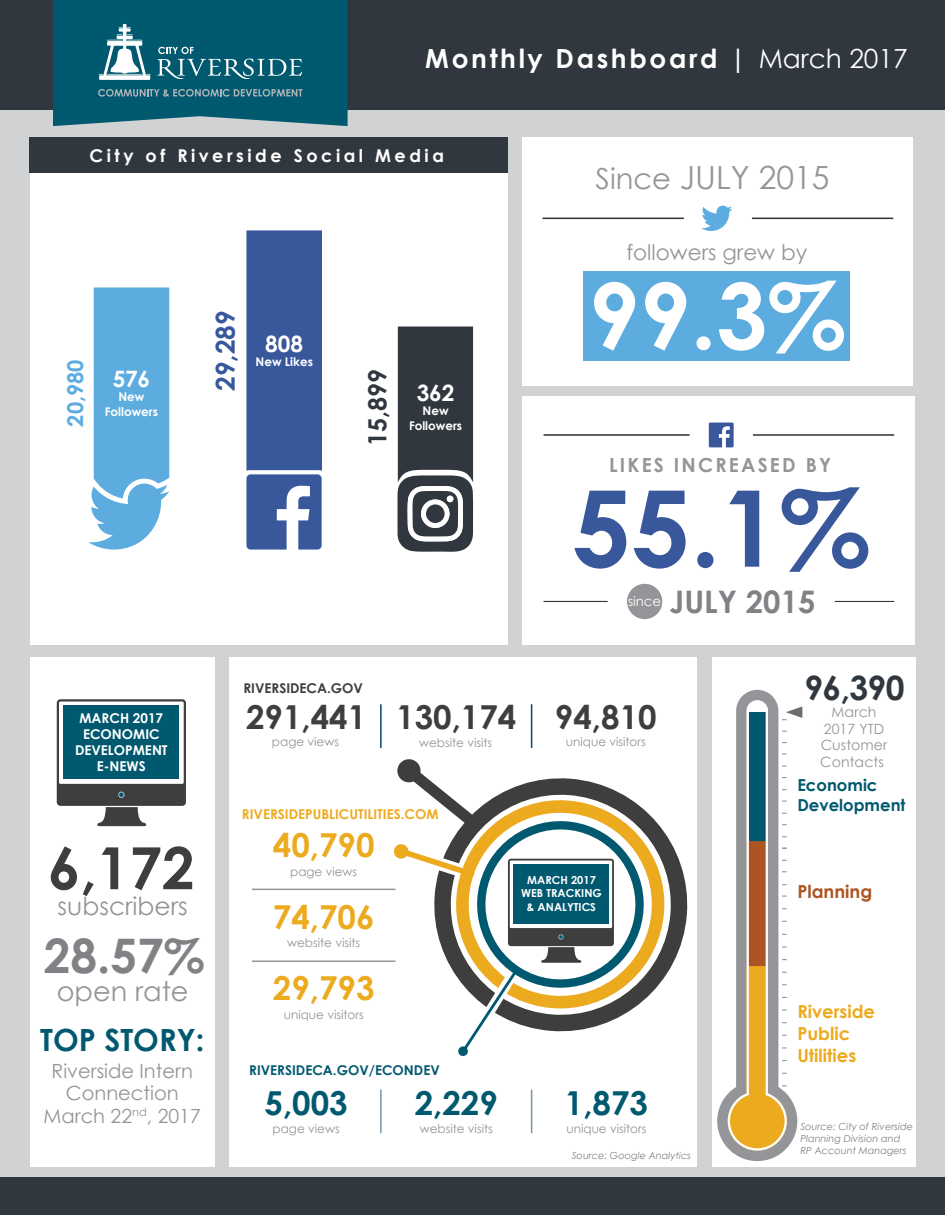
<style>
.page{position:relative;width:945px;height:1215px;background:#fff}
.page>*{position:absolute;margin:0;border:0;box-sizing:border-box;transform-origin:0 0}
.t1{font:700 105.9px "Century Gothic";color:#39589c}
.t2{font:700 91.2px "Century Gothic";color:#fff}
.t3{font:700 58.2px "Century Gothic";color:#3e3e3f}
.t4{font:700 47.55px "Century Gothic";color:#808285}
.t5{font:700 33.6px "Century Gothic";color:#31373e}
.t6{font:700 33px "Century Gothic";color:#3e3e3f}
.t7{font:700 33px "Century Gothic";color:#ecaa1f}
.t8{font:700 33px "Century Gothic";color:#00596f}
.t9{font:31.95px "Century Gothic";color:#939598}
.t10{font:700 31.05px "Century Gothic";color:#808285}
.t11{font:700 30.6px "Century Gothic";color:#00596f}
.t12{font:27.15px "Century Gothic";color:#939598}
.t13{font:700 26.4px "Century Gothic";letter-spacing:.1em;color:#fff}
.t14{font:700 26.25px "Century Gothic";color:#39589c}
.t15{font:700 25.2px "Century Gothic";color:#31373e}
.t16{font:24.9px "Century Gothic";color:#939598}
.t17{font:700 22.5px "Century Gothic";letter-spacing:-.01em;color:#fff}
.t18{font:700 21.75px "Century Gothic";color:#5dacdf}
.t19{font:21.45px "Century Gothic";color:#939598}
.t20{font:19.5px/22.5px "Century Gothic";color:#939598;text-align:center}
.t21{font:700 19.35px "Century Gothic";letter-spacing:.115em;color:#939598}
.t22{font:700 18px/21.6px "Century Gothic";color:#ecaa1f}
.t23{font:700 18px "Century Gothic";color:#ad5522}
.t24{font:700 17.7px "Century Gothic";letter-spacing:.2em;color:#fff}
.t25{font:700 16.5px/19.8px "Century Gothic";color:#00586f}
.t26{font:14.1px/17px "Century Gothic";letter-spacing:.005em;color:#939598;text-align:center}
.t27{font:700 13.5px/16.2px "Century Gothic";color:#fff;text-align:center}
.t28{font:700 13.5px "Century Gothic";color:#ecaa1f}
.t29{font:700 13.5px "Century Gothic";color:#00596f}
.t30{font:700 13.5px "Century Gothic";color:#3e3e3f}
.t31{font:13.35px "Century Gothic";color:#fff}
.t32{font:12px "Century Gothic";color:#939598}
.t33{font:700 12px/14.4px "Century Gothic";color:#fff;text-align:center}
.t34{font:700 11.1px/13.4px "Century Gothic";color:#fff;text-align:center}
.t35{font:italic 9.75px/11.7px "Century Gothic";color:#808285}
.s1{font-weight:400}
.s2{font-size:28.95px}
</style>
<div class="page">
<div style="left:0;top:0;width:945px;height:1213px;background:#d1d2d4"></div>
<div style="left:229px;top:657px;width:468px;height:510px;background:#fff"></div>
<div style="left:30px;top:657px;width:184px;height:510px;background:#fff"></div>
<div style="left:712px;top:657px;width:203px;height:510px;background:#fff"></div>
<svg style="left:717px;top:690px;width:85px;height:471px"></svg>
<svg style="left:678px;top:857px;width:10px;height:95px"></svg>
<svg style="left:655px;top:820px;width:23px;height:169px"></svg>
<svg style="left:393px;top:759px;width:262px;height:297px"></svg>
<div style="left:57px;top:699px;width:129px;height:107px;background:#3e3e3f;border-radius:4px"></div>
<div style="left:59px;top:702px;width:125px;height:82px;background:#fff"></div>
<div style="left:63px;top:706px;width:116px;height:73px;background:#00596f"></div>
<svg style="left:118px;top:792px;width:7px;height:6px"></svg>
<svg style="left:119px;top:793px;width:5px;height:4px"></svg>
<svg style="left:97px;top:807px;width:49px;height:19px"></svg>
<hr style="left:380px;top:1090px;width:2px;height:43px;background:#7898a7">
<hr style="left:531px;top:1090px;width:1px;height:43px;background:#7898a7">
<hr style="left:252px;top:889px;width:144px;height:1px;background:#939598">
<hr style="left:252px;top:961px;width:144px;height:1px;background:#939598">
<hr style="left:531px;top:704px;width:1px;height:44px;background:#00457b">
<hr style="left:380px;top:704px;width:2px;height:44px;background:#00457b">
<div style="left:0;top:1177px;width:945px;height:38px;background:#31373e"></div>
<div style="left:0;top:0;width:945px;height:110px;background:#31373e"></div>
<svg style="left:53px;top:0;width:295px;height:126px;background:#18687b"></svg>
<div style="left:30px;top:137px;width:478px;height:508px;background:#fff"></div>
<div style="left:522px;top:137px;width:391px;height:248px;background:#fff"></div>
<div style="left:522px;top:397px;width:393px;height:248px;background:#fff"></div>
<div style="left:627px;top:584px;width:35px;height:35px;background:#939598;border-radius:50%"></div>
<svg style="left:709px;top:423px;width:25px;height:24px"></svg>
<hr style="left:544px;top:434px;width:146px;height:2px;background:#31373e">
<hr style="left:753px;top:434px;width:141px;height:2px;background:#31373e">
<hr style="left:835px;top:601px;width:59px;height:1px;background:#31373e">
<hr style="left:544px;top:601px;width:64px;height:1px;background:#31373e">
<div style="left:584px;top:272px;width:266px;height:89px;background:#5dacdf"></div>
<svg style="left:701px;top:206px;width:31px;height:25px"></svg>
<hr style="left:752px;top:218px;width:141px;height:1px;background:#31373e">
<hr style="left:543px;top:218px;width:141px;height:1px;background:#31373e">
<svg style="left:88px;top:288px;width:81px;height:262px;background:#75b8e3"></svg>
<svg style="left:246px;top:230px;width:76px;height:320px;background:#4763a3"></svg>
<svg style="left:397px;top:327px;width:76px;height:225px;background:#4f545a"></svg>
<div style="left:426px;top:504px;width:19px;height:19px;background:#31373e;border-radius:50%"></div>
<div style="left:29px;top:137px;width:479px;height:35px;background:#31373e"></div>
<h3 class="t13" style="left:425px;top:38px;width:484px">Monthly Dashboard | <span class="s1">March 2017</span></h3>
<h3 class="t24" style="left:90px;top:142px;width:356px">City of Riverside Social Media</h3>
<h3 class="t18" style="left:59px;top:427px;width:69px;rotate:-90deg">20,980</h3>
<h3 class="t17" style="left:113px;top:362px;width:39px">576</h3>
<p class="t33" style="left:105px;top:389px;width:55px">New<br>Followers</p>
<h3 class="t14" style="left:205px;top:391px;width:82px;rotate:-90deg">29,289</h3>
<h3 class="t17" style="left:265px;top:327px;width:39px">808</h3>
<p class="t33" style="left:255px;top:354px;width:59px">New Likes</p>
<h3 class="t15" style="left:358px;top:446px;width:79px;rotate:-90deg">15,899</h3>
<h3 class="t17" style="left:417px;top:376px;width:39px">362</h3>
<p class="t33" style="left:409px;top:403px;width:55px">New<br>Followers</p>
<h3 class="t9" style="left:596px;top:155px;width:235px"><span class="s2">Since</span> JULY 2015</h3>
<h3 class="t19" style="left:627px;top:237px;width:182px">followers grew by</h3>
<h2 class="t2" style="left:589px;top:247px;width:259px">99.3%</h2>
<h3 class="t21" style="left:609px;top:450px;width:224px">LIKES INCREASED BY</h3>
<h1 class="t1" style="left:572px;top:448px;width:300px">55.1%</h1>
<p class="t31" style="left:628px;top:592px;width:35px">since</p>
<h3 class="t10" style="left:670px;top:578px;width:147px">JULY 2015</h3>
<p class="t27" style="left:75px;top:709px;width:94px">MARCH 2017<br>ECONOMIC<br>DEVELOPMENT<br>E-NEWS</p>
<h3 class="t3" style="left:48px;top:824px;width:148px">6,172</h3>
<h3 class="t16" style="left:58px;top:889px;width:132px">subscribers</h3>
<h3 class="t4" style="left:44px;top:919px;width:162px">28.57%</h3>
<h3 class="t12" style="left:57px;top:972px;width:133px">open rate</h3>
<h3 class="t11" style="left:40px;top:1017px;width:166px">TOP STORY:</h3>
<h3 class="t20" style="left:44px;top:1059px;width:159px">Riverside Intern<br>Connection<br>March 22<sup>nd</sup>, 2017</h3>
<p class="t30" style="left:243px;top:678px;width:121px">RIVERSIDECA.GOV</p>
<h3 class="t6" style="left:246px;top:692px;width:122px">291,441</h3>
<p class="t32" style="left:272px;top:733px;width:69px">page views</p>
<h3 class="t6" style="left:396px;top:692px;width:262px">130,174 94,810</h3>
<p class="t32" style="left:566px;top:733px;width:81px">unique visitors</p>
<p class="t32" style="left:419px;top:734px;width:75px">website visits</p>
<p class="t28" style="left:242px;top:803px;width:198px">RIVERSIDEPUBLICUTILITIES.COM</p>
<h3 class="t7" style="left:273px;top:820px;width:103px">40,790</h3>
<p class="t32" style="left:290px;top:863px;width:69px">page views</p>
<h3 class="t7" style="left:273px;top:892px;width:103px">74,706</h3>
<p class="t32" style="left:287px;top:935px;width:75px">website visits</p>
<h3 class="t7" style="left:273px;top:963px;width:103px">29,793</h3>
<p class="t32" style="left:284px;top:1006px;width:81px">unique visitors</p>
<p class="t29" style="left:249px;top:1060px;width:192px">RIVERSIDECA.GOV/ECONDEV</p>
<p class="t34" style="left:521px;top:873px;width:82px">MARCH 2017<br>WEB TRACKING &amp; ANALYTICS</p>
<h3 class="t8" style="left:265px;top:1078px;width:85px">5,003</h3>
<h3 class="t8" style="left:415px;top:1078px;width:85px">2,229</h3>
<h3 class="t8" style="left:565px;top:1078px;width:85px">1,873</h3>
<p class="t32" style="left:273px;top:1120px;width:69px">page views</p>
<p class="t32" style="left:420px;top:1120px;width:75px">website visits</p>
<p class="t32" style="left:566px;top:1120px;width:81px">unique visitors</p>
<p class="t35" style="left:572px;top:1150px;width:121px">Source: Google Analytics</p>
<h3 class="t5" style="left:805px;top:663px;width:102px">96,390</h3>
<p class="t26" style="left:820px;top:703px;width:69px">March<br>2017 YTD<br>Customer<br>Contacts</p>
<h3 class="t25" style="left:797px;top:775px;width:110px">Economic<br>Development</h3>
<h3 class="t23" style="left:797px;top:878px;width:76px">Planning</h3>
<h3 class="t22" style="left:797px;top:1000px;width:79px">Riverside<br>Public<br>Utilities</h3>
<p class="t35" style="left:800px;top:1121px;width:114px">Source: City of Riverside<br>Planning Division and<br>RP Account Managers</p>
</div>
